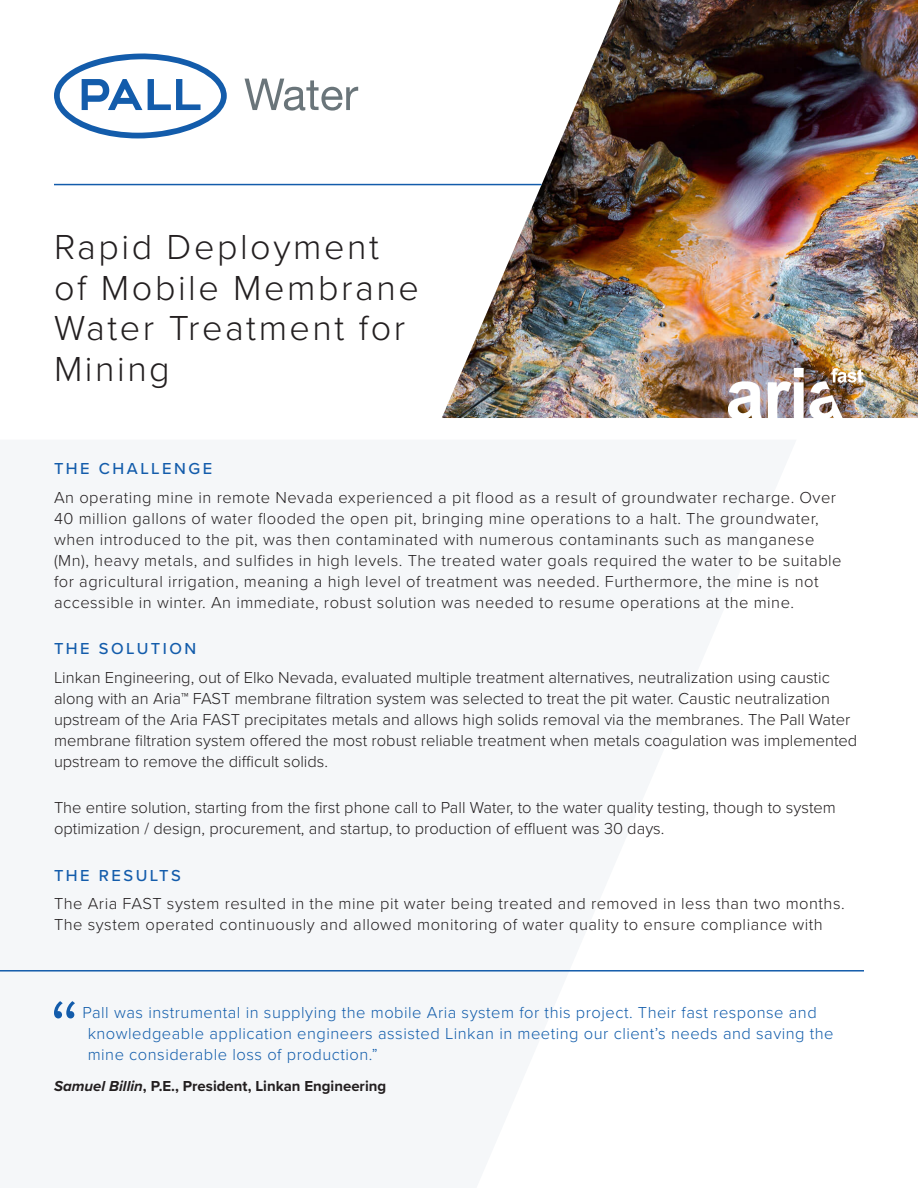
<style>
.page{position:relative;width:918px;height:1188px;background:#fff}
.page>*{position:absolute;margin:0;border:0;box-sizing:border-box;transform-origin:0 0}
.pull_quote{font:300 86.7px "Proxima Nova";color:#135cab}
.case_study_title{font:300 36px/40.5px "Proxima Nova";letter-spacing:.07em;color:#231f20}
.intro{font:300 16.5px/21px "Proxima Nova";color:#231f20}
.intro-2{font:300 16.5px/21px "Proxima Nova";letter-spacing:.03em;color:#231f20}
.pull_quote-2{font:300 16.5px/21px "Proxima Nova";letter-spacing:.03em;color:#125dab}
.body_copy{font:300 16.5px/21px "Proxima Nova";letter-spacing:.03em;color:#231f20}
.subhead{font:500 16.5px "Proxima Nova";letter-spacing:.15em;color:#135cab}
.quote_attribution{font:700 15px "Proxima Nova";color:#231f20}
.s1{font-style:italic}
</style>
<div class="page">
<img style="left:442px;top:0;width:476px;height:418px">
<hr style="left:54px;top:184px;width:488px;height:1px;background:#135cab">
<svg style="left:54px;top:53px;width:173px;height:85px"></svg>
<svg style="left:245px;top:79px;width:113px;height:32px"></svg>
<img style="left:729px;top:369px;width:134px;height:49px">
<hr style="left:0;top:970px;width:864px;height:2px;background:#135cab">
<p class="case_study_title" style="left:54px;top:225px;width:366px">Rapid Deployment of Mobile Membrane<br>Water Treatment for<br>Mining</p>
<p class="subhead" style="left:54px;top:456px;width:160px">THE CHALLENGE</p>
<p class="intro-2" style="left:54px;top:486px;width:789px">An operating mine in remote Nevada experienced a pit flood as a result of groundwater recharge. Over 40 million gallons of water flooded the open pit, bringing mine operations to a halt. The groundwater, when introduced to the pit, was then contaminated with numerous contaminants such as manganese (Mn), heavy metals, and sulfides in high levels. The treated water goals required the water to be suitable for agricultural irrigation, meaning a high level of treatment was needed. Furthermore, the mine is not accessible in winter. An immediate, robust solution was needed to resume operations at the mine.</p>
<p class="subhead" style="left:54px;top:636px;width:144px">THE SOLUTION</p>
<p class="intro" style="left:54px;top:666px;width:805px">Linkan Engineering, out of Elko Nevada, evaluated multiple treatment alternatives, neutralization using caustic along with an Aria™ FAST membrane filtration system was selected to treat the pit water. Caustic neutralization upstream of the Aria FAST precipitates metals and allows high solids removal via the membranes. The Pall Water membrane filtration system offered the most robust reliable treatment when metals coagulation was implemented upstream to remove the difficult solids.</p>
<p class="intro" style="left:54px;top:796px;width:783px">The entire solution, starting from the first phone call to Pall Water, to the water quality testing, though to system optimization / design, procurement, and startup, to production of effluent was 30 days.</p>
<p class="subhead" style="left:54px;top:863px;width:128px">THE RESULTS</p>
<p class="body_copy" style="left:54px;top:892px;width:792px">The Aria FAST system resulted in the mine pit water being treated and removed in less than two months.<br>The system operated continuously and allowed monitoring of water quality to ensure compliance with</p>
<p class="pull_quote" style="left:49px;top:966px;width:33px">“</p>
<p class="pull_quote-2" style="left:88px;top:1001px;width:747px;text-indent:-5px">Pall was instrumental in supplying the mobile Aria system for this project. Their fast response and knowledgeable application engineers assisted Linkan in meeting our client’s needs and saving the mine considerable loss of production.”</p>
<p class="quote_attribution" style="left:54px;top:1075px;width:334px"><span class="s1">Samuel Billin</span>, P.E., President, Linkan Engineering</p>
</div>
